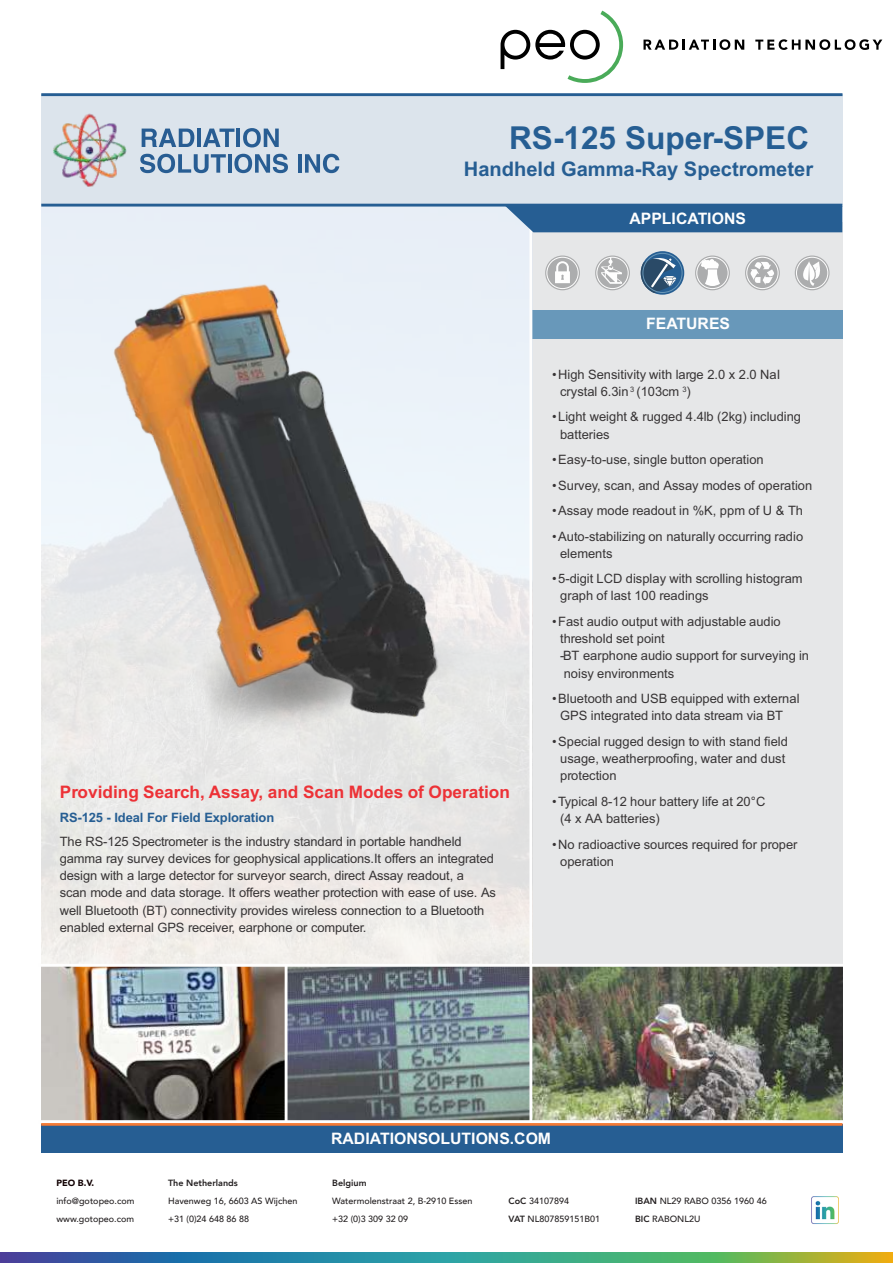
<style>
.page{position:relative;width:893px;height:1263px;background:#fff}
.page>*{position:absolute;margin:0;border:0;box-sizing:border-box;transform-origin:0 0}
.t1{font:700 31.65px "Arial";color:#265e93}
.t2{font:700 20.1px "Arial";color:#265e93}
.t3{font:700 17.25px "Arial";color:#ed3237}
.t4{font:700 15.75px "Arial";color:#fefefe}
.t5{font:12.9px/17.2px "Arial";color:#373435}
.t6{font:500 9px "Avenir";color:#231f20}
.t7{font:800 9px "Avenir";color:#231f20}
.t8{font:900 9px "Avenir";color:#110002}
.s1{font-weight:700;color:#265e93}
.s2{font-weight:800}
</style>
<div class="page">
<img style="left:0;top:1252px;width:893px;height:11px">
<img style="left:811px;top:1196px;width:28px;height:28px">
<img style="left:41px;top:967px;width:244px;height:153px">
<img style="left:287px;top:967px;width:555px;height:153px">
<div style="left:532px;top:222px;width:310px;height:743px;background:#e6e7e8"></div>
<div style="left:531px;top:310px;width:311px;height:29px;background:#6898ba"></div>
<div style="left:41px;top:94px;width:801px;height:111px;background:#dce4ec"></div>
<hr style="left:41px;top:93px;width:801px;height:3px;background:#265e93">
<svg style="left:545px;top:255px;width:35px;height:35px"></svg>
<div style="left:546px;top:257px;width:33px;height:32px;border:1px solid #fefefe;border-radius:50%"></div>
<svg style="left:555px;top:261px;width:15px;height:22px"></svg>
<svg style="left:795px;top:255px;width:35px;height:35px"></svg>
<div style="left:796px;top:257px;width:32px;height:32px;border:1px solid #fefefe;border-radius:50%"></div>
<svg style="left:803px;top:261px;width:18px;height:25px"></svg>
<svg style="left:745px;top:255px;width:35px;height:35px"></svg>
<div style="left:746px;top:257px;width:32px;height:32px;border:1px solid #fefefe;border-radius:50%"></div>
<svg style="left:750px;top:262px;width:24px;height:23px"></svg>
<svg style="left:695px;top:255px;width:35px;height:35px"></svg>
<svg style="left:701px;top:259px;width:19px;height:27px"></svg>
<div style="left:696px;top:257px;width:32px;height:32px;border:1px solid #fefefe;border-radius:50%"></div>
<svg style="left:641px;top:251px;width:43px;height:44px"></svg>
<div style="left:642px;top:253px;width:41px;height:40px;border:1px solid #6997b8;border-radius:50%"></div>
<svg style="left:641px;top:256px;width:35px;height:37px"></svg>
<svg style="left:595px;top:255px;width:35px;height:35px"></svg>
<div style="left:596px;top:257px;width:33px;height:32px;border:1px solid #fefefe;border-radius:50%"></div>
<svg style="left:601px;top:257px;width:21px;height:27px"></svg>
<div style="left:41px;top:1124px;width:801px;height:29px;background:#265e93"></div>
<hr style="left:41px;top:1123px;width:801px;height:3px;background:#f47a35">
<hr style="left:529px;top:217px;width:3px;height:904px;background:#fefefe">
<img style="left:53px;top:113px;width:74px;height:74px">
<svg style="left:142px;top:129px;width:52px;height:18px"></svg>
<hr style="left:197px;top:129px;width:4px;height:18px;background:#285d93">
<svg style="left:203px;top:129px;width:31px;height:18px"></svg>
<hr style="left:236px;top:129px;width:4px;height:18px;background:#285d93">
<svg style="left:243px;top:128px;width:36px;height:19px"></svg>
<svg style="left:140px;top:154px;width:86px;height:19px"></svg>
<hr style="left:228px;top:154px;width:4px;height:19px;background:#285d93">
<svg style="left:234px;top:154px;width:54px;height:19px"></svg>
<hr style="left:298px;top:154px;width:4px;height:19px;background:#285d93">
<svg style="left:305px;top:154px;width:34px;height:19px"></svg>
<hr style="left:41px;top:204px;width:801px;height:3px;background:#265e93">
<div style="left:505px;top:206px;width:337px;height:26px;background:#265e93"></div>
<img style="left:75px;top:228px;width:424px;height:563px">
<hr style="left:38px;top:964px;width:806px;height:3px;background:#fefefe">
<svg style="left:643px;top:39px;width:101px;height:11px"></svg>
<svg style="left:755px;top:39px;width:127px;height:11px"></svg>
<svg style="left:501px;top:11px;width:122px;height:72px"></svg>
<p class="t1" style="left:509px;top:117px;width:302px">RS-125 Super-SPEC</p>
<p class="t2" style="left:464px;top:156px;width:351px">Handheld Gamma-Ray Spectrometer</p>
<p class="t3" style="left:60px;top:781px;width:452px">Providing Search, Assay, and Scan Modes of Operation</p>
<p class="t5" style="left:60px;top:806px;width:403px;line-height:23.7px"><span class="s1">RS-125 - Ideal For Field Exploration<br></span>The RS-125 Spectrometer is the industry standard in portable handheld</p>
<p class="t5" style="left:60px;top:850px;width:438px">gamma ray survey devices for geophysical applications. It offers an integrated design with a large detector for survey or search, direct Assay readout, a<br>scan mode and data storage. It offers weather protection with ease of use. As well Bluetooth (BT) connectivity provides wireless connection to a Bluetooth enabled external GPS receiver, earphone or computer.</p>
<p class="t4" style="left:629px;top:208px;width:118px">APPLICATIONS</p>
<p class="t4" style="left:646px;top:313px;width:85px">FEATURES</p>
<p class="t5" style="left:560px;top:366px;width:222px;text-indent:-8px">• High Sensitivity with large 2.0 x 2.0 NaI crystal 6.3 in <sup>3</sup> (103 cm <sup>3</sup>)</p>
<p class="t5" style="left:560px;top:408px;width:242px;text-indent:-8px">• Light weight &amp; rugged 4.4 lb (2 kg) including batteries</p>
<p class="t5" style="left:552px;top:451px;width:213px">• Easy-to-use, single button operation</p>
<p class="t5" style="left:552px;top:476px;width:262px">• Survey, scan, and Assay modes of operation</p>
<p class="t5" style="left:552px;top:502px;width:252px">• Assay mode readout in %K, ppm of U &amp; Th</p>
<p class="t5" style="left:560px;top:527px;width:245px;text-indent:-8px">• Auto-stabilizing on naturally occurring radio elements</p>
<p class="t5" style="left:560px;top:570px;width:244px;text-indent:-8px">• 5-digit LCD display with scrolling histogram graph of last 100 readings</p>
<p class="t5" style="left:560px;top:613px;width:250px;text-indent:-8px">• Fast audio output with adjustable audio threshold set point<br>-BT earphone audio support for surveying in noisy environments</p>
<p class="t5" style="left:560px;top:690px;width:241px;text-indent:-8px">• Bluetooth and USB equipped with external<br>GPS integrated into data stream via BT</p>
<p class="t5" style="left:560px;top:733px;width:229px;text-indent:-8px">• Special rugged design to with stand field usage, weatherproofing, water and dust protection</p>
<p class="t5" style="left:560px;top:793px;width:207px;text-indent:-8px">• Typical 8-12 hour battery life at 20°C (4 x AA batteries)</p>
<p class="t5" style="left:560px;top:835px;width:239px;text-indent:-8px">• No radioactive sources required for proper operation</p>
<p class="t8" style="left:56px;top:1175px;width:39px">PEO B.V.</p>
<p class="t6" style="left:56px;top:1193px;width:79px">info@gotopeo.com</p>
<p class="t6" style="left:56px;top:1211px;width:79px">www.gotopeo.com</p>
<p class="t7" style="left:168px;top:1176px;width:71px">The Netherlands</p>
<p class="t6" style="left:168px;top:1193px;width:131px">Havenweg 16, 6603 AS Wijchen</p>
<p class="t6" style="left:168px;top:1211px;width:83px">+31 (0)24 648 86 88</p>
<p class="t4" style="left:331px;top:1128px;width:221px">RADIATIONSOLUTIONS.COM</p>
<p class="t7" style="left:332px;top:1176px;width:36px">Belgium</p>
<p class="t6" style="left:332px;top:1193px;width:142px">Watermolenstraat 2, B-2910 Essen</p>
<p class="t6" style="left:332px;top:1211px;width:78px">+32 (0)3 309 32 09</p>
<p class="t6" style="left:509px;top:1193px;width:62px"><span class="s2">CoC</span> 34107894</p>
<p class="t6" style="left:509px;top:1211px;width:93px"><span class="s2">VAT</span> NL807859151B01</p>
<p class="t6" style="left:635px;top:1193px;width:133px"><span class="s2">IBAN</span> NL29 RABO 0356 1960 46</p>
<p class="t6" style="left:635px;top:1211px;width:67px"><span class="s2">BIC</span> RABONL2U</p>
</div>
